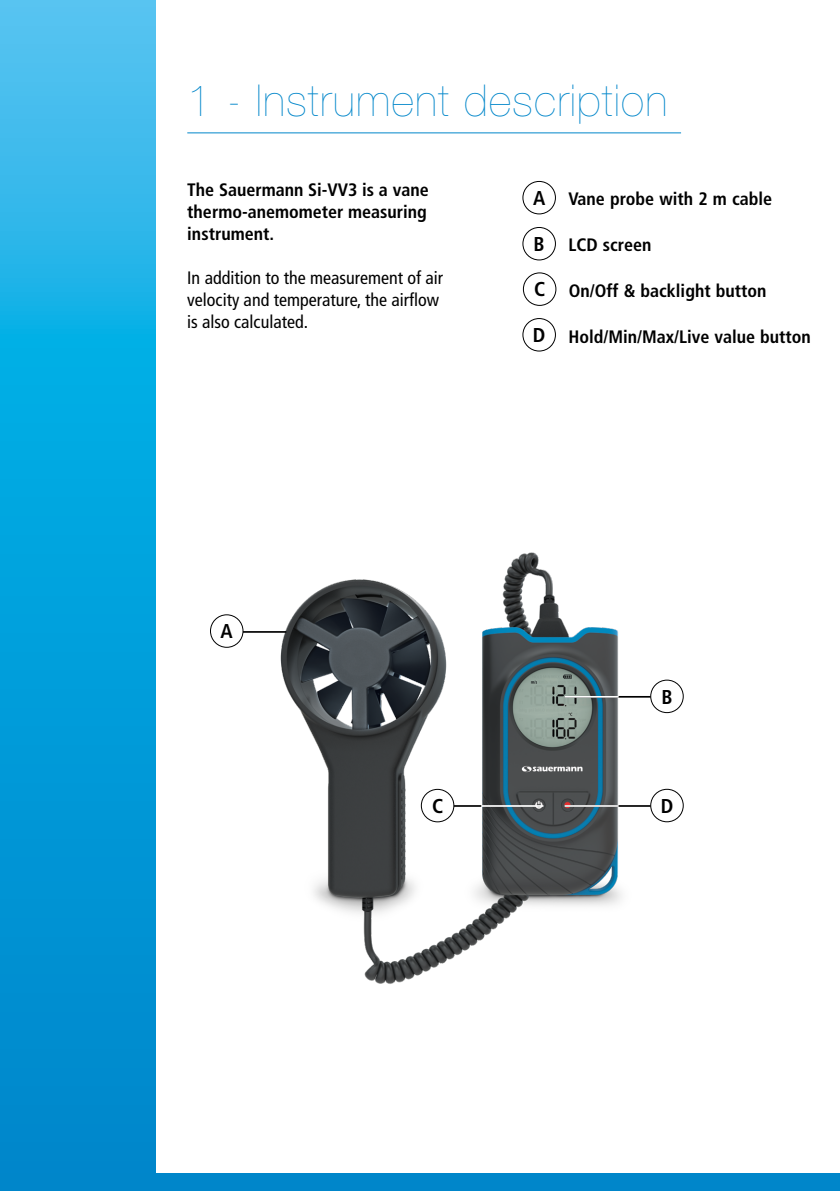
<style>
.page{position:relative;width:840px;height:1191px;background:#fff}
.page>*{position:absolute;margin:0;border:0;box-sizing:border-box;transform-origin:0 0}
.t1{font:200 44px "Helvetica Neue LT Std";letter-spacing:.03em;color:#0086ca}
.t2{font:700 condensed 20px "Frutiger LT Std";color:#000}
.t3{font:700 condensed 18px/22px "Frutiger LT Std";color:#000;text-align:justify}
.t4{font:condensed 18px/22px "Frutiger LT Std";color:#000}
.s1{font-size:20px}
</style>
<div class="page">
<img style="left:210px;top:552px;width:474px;height:432px">
<hr style="left:242px;top:631px;width:44px;height:2px;background:#000">
<svg style="left:0;top:0;width:155px;height:1173px;background:#10a3dd"></svg>
<div style="left:0;top:1173px;width:839px;height:18px;background:#0086ca"></div>
<div style="left:421px;top:789px;width:32px;height:33px;background:#fff;border-radius:50%"></div>
<div style="left:420px;top:789px;width:34px;height:33px;border:1px solid #000;border-radius:50%"></div>
<div style="left:522px;top:181px;width:33px;height:33px;border:1px solid #000;border-radius:50%"></div>
<div style="left:522px;top:227px;width:33px;height:33px;border:1px solid #000;border-radius:50%"></div>
<div style="left:522px;top:318px;width:33px;height:33px;border:1px solid #000;border-radius:50%"></div>
<div style="left:522px;top:272px;width:34px;height:34px;border:1px solid #000;border-radius:50%"></div>
<hr style="left:187px;top:132px;width:493px;height:1px;background:#0086ca">
<hr style="left:564px;top:805px;width:86px;height:2px;background:#000">
<div style="left:650px;top:789px;width:32px;height:32px;background:#fff;border-radius:50%"></div>
<div style="left:650px;top:789px;width:33px;height:33px;border:1px solid #000;border-radius:50%"></div>
<hr style="left:564px;top:805px;width:54px;height:2px;background:#fff">
<hr style="left:453px;top:805px;width:28px;height:2px;background:#000">
<hr style="left:481px;top:805px;width:62px;height:2px;background:#fff">
<div style="left:210px;top:615px;width:33px;height:32px;background:#fff;border-radius:50%"></div>
<div style="left:210px;top:614px;width:33px;height:34px;border:1px solid #000;border-radius:50%"></div>
<hr style="left:564px;top:696px;width:86px;height:1px;background:#000">
<div style="left:650px;top:680px;width:32px;height:32px;background:#fff;border-radius:50%"></div>
<div style="left:650px;top:679px;width:33px;height:34px;border:1px solid #000;border-radius:50%"></div>
<hr style="left:564px;top:696px;width:54px;height:1px;background:#fff">
<h1 class="t1" style="left:187px;top:75px;width:481px">1 - Instrument description</h1>
<p class="t3" style="left:187px;top:179px;width:243px">The Sauermann Si-VV3 is a vane thermo-anemometer measuring instrument.</p>
<p class="t4" style="left:187px;top:267px;width:257px">In addition to the measurement of air velocity and temperature, the airflow is also calculated.</p>
<p class="t2" style="left:532px;top:186px;width:14px">A</p>
<p class="t2" style="left:533px;top:232px;width:13px">B</p>
<p class="t3" style="left:568px;top:188px;width:205px">Vane probe with 2 m cable</p>
<p class="t3" style="left:568px;top:234px;width:84px">LCD screen</p>
<p class="t3" style="left:533px;top:280px;width:234px"><span class="s1">C</span> On/Off &amp; backlight button</p>
<p class="t2" style="left:532px;top:323px;width:14px">D</p>
<p class="t3" style="left:568px;top:325px;width:244px">Hold/Min/Max/Live value button</p>
<p class="t2" style="left:220px;top:619px;width:14px">A</p>
<p class="t2" style="left:432px;top:794px;width:13px">C</p>
<p class="t2" style="left:661px;top:685px;width:13px">B</p>
<p class="t2" style="left:660px;top:794px;width:14px">D</p>
</div>
